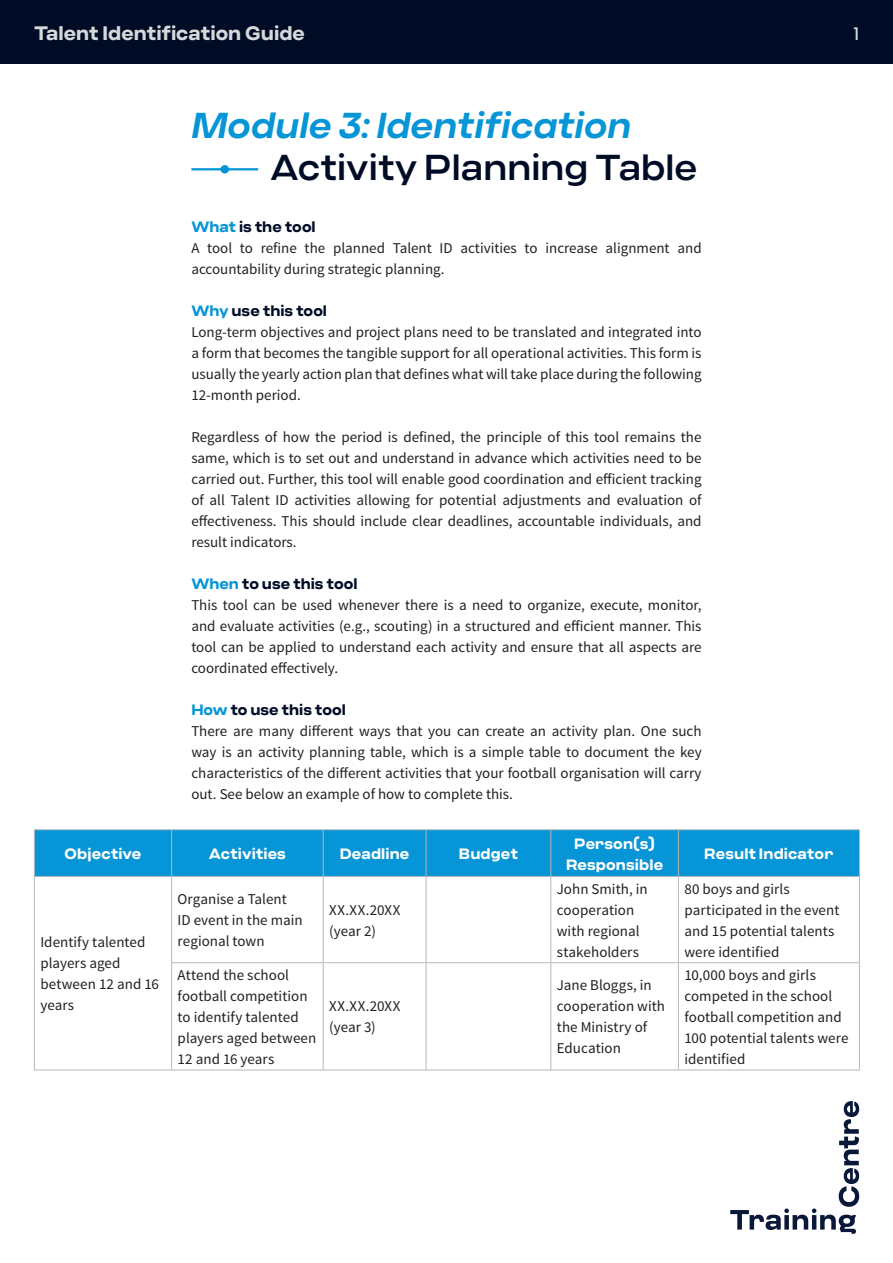
<style>
.page{position:relative;width:893px;height:1263px;background:#fff}
.page>*{position:absolute;margin:0;border:0;box-sizing:border-box;transform-origin:0 0}
.t1{font:italic 600 36px "Criteria CF";color:#0695d6}
.t2{font:500 36px "Criteria CF";color:#000c26}
.t3{font:700 19.5px "Criteria CF";color:#d6d9da}
.t4{font:18px "Criteria CF";color:#d6d9da}
.t5{font:15px/21px "Source Sans Pro";color:#231f20}
.t6{font:700 15px/21px "Criteria CF";letter-spacing:.005em;color:#fff;text-align:center}
.t7{font:700 15px "Criteria CF";color:#000c26}
.s1{color:#0695d6}
</style>
<div class="page">
<div style="left:0;top:0;width:893px;height:64px;background:#000c26"></div>
<svg style="left:730px;top:1101px;width:129px;height:133px"></svg>
<div style="left:221px;top:165px;width:8px;height:9px;background:#0695d6;border-radius:50%"></div>
<hr style="left:191px;top:168px;width:67px;height:2px;background:#0695d6">
<div style="left:35px;top:830px;width:824px;height:46px;background:#0695d6"></div>
<hr style="left:34px;top:829px;width:138px;height:1px;background:#b0b8bb">
<hr style="left:34px;top:830px;width:1px;height:46px;background:#b0b8bb">
<hr style="left:172px;top:829px;width:151px;height:1px;background:#b0b8bb">
<hr style="left:171px;top:830px;width:1px;height:46px;background:#b0b8bb">
<hr style="left:323px;top:829px;width:103px;height:1px;background:#b0b8bb">
<hr style="left:323px;top:830px;width:1px;height:46px;background:#b0b8bb">
<hr style="left:426px;top:829px;width:125px;height:1px;background:#b0b8bb">
<hr style="left:426px;top:830px;width:1px;height:46px;background:#b0b8bb">
<hr style="left:551px;top:829px;width:127px;height:1px;background:#b0b8bb">
<hr style="left:550px;top:830px;width:1px;height:46px;background:#b0b8bb">
<hr style="left:678px;top:829px;width:182px;height:1px;background:#b0b8bb">
<hr style="left:678px;top:830px;width:1px;height:46px;background:#b0b8bb">
<hr style="left:859px;top:830px;width:1px;height:46px;background:#b0b8bb">
<hr style="left:34px;top:876px;width:138px;height:1px;background:#b0b8bb">
<hr style="left:34px;top:877px;width:1px;height:86px;background:#b0b8bb">
<hr style="left:172px;top:876px;width:151px;height:1px;background:#b0b8bb">
<hr style="left:171px;top:877px;width:1px;height:85px;background:#b0b8bb">
<hr style="left:323px;top:876px;width:103px;height:1px;background:#b0b8bb">
<hr style="left:323px;top:877px;width:1px;height:85px;background:#b0b8bb">
<hr style="left:426px;top:876px;width:125px;height:1px;background:#b0b8bb">
<hr style="left:426px;top:877px;width:1px;height:85px;background:#b0b8bb">
<hr style="left:551px;top:876px;width:127px;height:1px;background:#b0b8bb">
<hr style="left:550px;top:877px;width:1px;height:85px;background:#b0b8bb">
<hr style="left:678px;top:876px;width:182px;height:1px;background:#b0b8bb">
<hr style="left:678px;top:877px;width:1px;height:85px;background:#b0b8bb">
<hr style="left:859px;top:877px;width:1px;height:85px;background:#b0b8bb">
<hr style="left:34px;top:963px;width:1px;height:106px;background:#b0b8bb">
<hr style="left:171px;top:962px;width:152px;height:1px;background:#b0b8bb">
<hr style="left:171px;top:963px;width:1px;height:106px;background:#b0b8bb">
<hr style="left:323px;top:962px;width:103px;height:1px;background:#b0b8bb">
<hr style="left:323px;top:963px;width:1px;height:106px;background:#b0b8bb">
<hr style="left:426px;top:962px;width:125px;height:1px;background:#b0b8bb">
<hr style="left:426px;top:963px;width:1px;height:106px;background:#b0b8bb">
<hr style="left:551px;top:962px;width:127px;height:1px;background:#b0b8bb">
<hr style="left:550px;top:963px;width:1px;height:106px;background:#b0b8bb">
<hr style="left:678px;top:962px;width:182px;height:1px;background:#b0b8bb">
<hr style="left:678px;top:963px;width:1px;height:106px;background:#b0b8bb">
<hr style="left:859px;top:963px;width:1px;height:106px;background:#b0b8bb">
<hr style="left:34px;top:1069px;width:138px;height:1px;background:#b0b8bb">
<hr style="left:172px;top:1069px;width:151px;height:1px;background:#b0b8bb">
<hr style="left:323px;top:1069px;width:103px;height:1px;background:#b0b8bb">
<hr style="left:426px;top:1069px;width:125px;height:1px;background:#b0b8bb">
<hr style="left:551px;top:1069px;width:127px;height:1px;background:#b0b8bb">
<hr style="left:678px;top:1069px;width:182px;height:1px;background:#b0b8bb">
<h2 class="t3" style="left:34px;top:22px;width:272px">Talent Identification Guide</h2>
<p class="t4" style="left:853px;top:23px;width:7px">1</p>
<h1 class="t1" style="left:191px;top:104px;width:442px">Module 3: Identification</h1>
<h1 class="t2" style="left:270px;top:146px;width:429px">Activity Planning Table</h1>
<p class="t7" style="left:191px;top:218px;width:126px"><span class="s1">What</span> is the tool</p>
<p class="t5" style="left:191px;top:238px;width:512px">A tool to refine the planned Talent ID activities to increase alignment and accountability during strategic planning.</p>
<p class="t7" style="left:191px;top:302px;width:137px"><span class="s1">Why</span> use this tool</p>
<p class="t5" style="left:191px;top:322px;width:512px;text-align:justify">Long-term objectives and project plans need to be translated and integrated into a form that becomes the tangible support for all operational activities. This form is usually the yearly action plan that defines what will take place during the following 12-month period.</p>
<p class="t5" style="left:191px;top:427px;width:512px;text-align:justify">Regardless of how the period is defined, the principle of this tool remains the same, which is to set out and understand in advance which activities need to be carried out. Further, this tool will enable good coordination and efficient tracking of all Talent ID activities allowing for potential adjustments and evaluation of effectiveness. This should include clear deadlines, accountable individuals, and result indicators.</p>
<p class="t7" style="left:191px;top:575px;width:168px"><span class="s1">When</span> to use this tool</p>
<p class="t5" style="left:191px;top:595px;width:512px;text-align:justify">This tool can be used whenever there is a need to organize, execute, monitor, and evaluate activities (e.g., scouting) in a structured and efficient manner. This tool can be applied to understand each activity and ensure that all aspects are coordinated effectively.</p>
<p class="t7" style="left:191px;top:701px;width:156px"><span class="s1">How</span> to use this tool</p>
<p class="t5" style="left:191px;top:721px;width:512px;text-align:justify">There are many different ways that you can create an activity plan. One such way is an activity planning table, which is a simple table to document the key characteristics of the different activities that your football organisation will carry out. See below an example of how to complete this.</p>
<p class="t6" style="left:65px;top:844px;width:78px">Objective</p>
<p class="t6" style="left:209px;top:844px;width:79px">Activities</p>
<p class="t6" style="left:340px;top:844px;width:71px">Deadline</p>
<p class="t6" style="left:459px;top:844px;width:61px">Budget</p>
<p class="t5" style="left:40px;top:932px;width:120px">Identify talented players aged between 12 and 16 years</p>
<p class="t5" style="left:178px;top:889px;width:126px">Organise a Talent<br>ID event in the main regional town</p>
<p class="t5" style="left:329px;top:899px;width:73px">XX.XX.20XX (year 2)</p>
<p class="t5" style="left:178px;top:965px;width:140px">Attend the school football competition to identify talented players aged between<br>12 and 16 years</p>
<p class="t5" style="left:329px;top:996px;width:73px">XX.XX.20XX (year 3)</p>
<p class="t6" style="left:566px;top:833px;width:99px">Person(s)<br>Responsible</p>
<p class="t6" style="left:704px;top:844px;width:131px">Result Indicator</p>
<p class="t5" style="left:557px;top:878px;width:92px">John Smith, in cooperation with regional stakeholders</p>
<p class="t5" style="left:684px;top:878px;width:157px">80 boys and girls participated in the event and 15 potential talents were identified</p>
<p class="t5" style="left:557px;top:975px;width:110px">Jane Bloggs, in cooperation with the Ministry of<br>Education</p>
<p class="t5" style="left:684px;top:965px;width:166px">10,000 boys and girls competed in the school football competition and<br>100 potential talents were identified</p>
</div>
